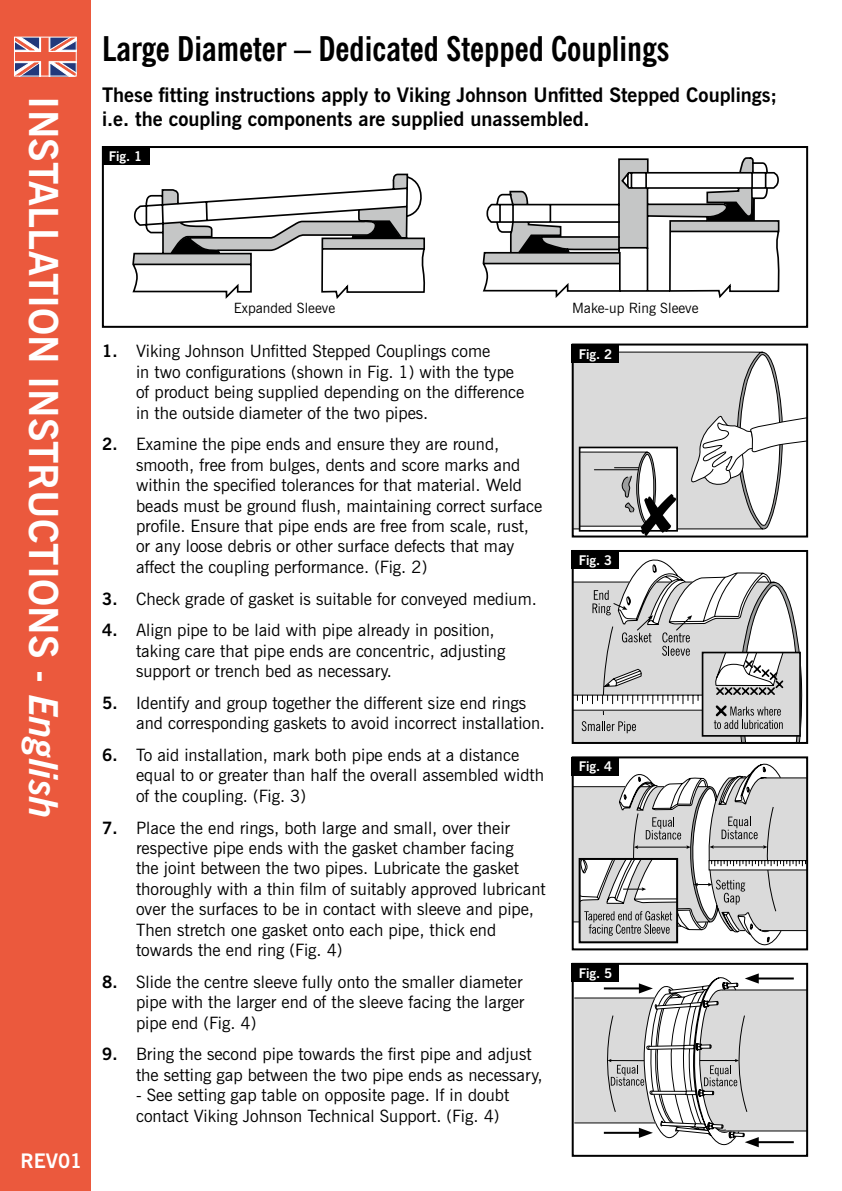
<style>
.page{position:relative;width:842px;height:1191px;background:#fff}
.page>*{position:absolute;margin:0;border:0;box-sizing:border-box;transform-origin:0 0}
.t1{font:700 40px "News Gothic BT";color:#fff}
.t2{font:700 condensed 34px "News Gothic BT";color:#000}
.t3{font:700 20px/24px "News Gothic BT";color:#000}
.t4{font:700 20px "News Gothic BT";color:#fff}
.t5{font:17px/20.4px "News Gothic BT";color:#000}
.t6{font:14.2px "News Gothic BT";color:#000}
.t7{font:700 13.4px "News Gothic BT";letter-spacing:-.01em;color:#fff}
.s1{font-style:italic}
.s2{font-weight:700}
</style>
<div class="page">
<div style="left:572px;top:962px;width:236px;height:194px;border:2px solid #000"></div>
<div style="left:572px;top:963px;width:47px;height:19px;background:#000"></div>
<div style="left:572px;top:343px;width:236px;height:194px;border:2px solid #000"></div>
<div style="left:572px;top:344px;width:47px;height:18px;background:#000"></div>
<svg style="left:573px;top:352px;width:234px;height:184px"></svg>
<svg style="left:132px;top:157px;width:647px;height:142px"></svg>
<div style="left:102px;top:146px;width:706px;height:182px;border:2px solid #000"></div>
<div style="left:102px;top:146px;width:47px;height:19px;background:#000"></div>
<div style="left:572px;top:550px;width:236px;height:194px;border:2px solid #000"></div>
<div style="left:572px;top:550px;width:47px;height:19px;background:#000"></div>
<svg style="left:573px;top:559px;width:229px;height:184px"></svg>
<div style="left:702px;top:651px;width:99px;height:85px;border:2px solid #000"></div>
<div style="left:572px;top:756px;width:236px;height:194px;border:2px solid #000"></div>
<div style="left:572px;top:756px;width:47px;height:19px;background:#000"></div>
<svg style="left:573px;top:763px;width:234px;height:182px"></svg>
<div style="left:579px;top:858px;width:99px;height:85px;border:2px solid #000"></div>
<svg style="left:574px;top:973px;width:233px;height:182px"></svg>
<div style="left:0;top:0;width:91px;height:1191px;background:#eb593d"></div>
<svg style="left:16px;top:39px;width:59px;height:36px"></svg>
<div style="left:14px;top:37px;width:63px;height:40px;border:1px solid #fff"></div>
<h1 class="t1" style="left:68px;top:96px;width:725px;rotate:90deg">INSTALLATION INSTRUCTIONS - <span class="s1">English</span></h1>
<p class="t4" style="left:20px;top:1149px;width:63px">REV01</p>
<h2 class="t2" style="left:102px;top:28px;width:569px">Large Diameter – Dedicated Stepped Couplings</h2>
<p class="t3" style="left:102px;top:83px;width:677px">These fitting instructions apply to Viking Johnson Unfitted Stepped Couplings; i.e. the coupling components are supplied unassembled.</p>
<p class="t7" style="left:109px;top:148px;width:35px">Fig. 1</p>
<p class="t6" style="left:234px;top:300px;width:103px">Expanded Sleeve</p>
<p class="t6" style="left:572px;top:300px;width:128px">Make-up Ring Sleeve</p>
<p class="t5" style="left:136px;top:341px;width:390px;text-indent:-34px"><span class="s2">1.</span> Viking Johnson U nfitted Stepped Couplings come<br>in two configurations (shown in Fig. 1) with the type of product being supplied depending on the difference in the outside diameter of the two pipes.</p>
<p class="t5" style="left:136px;top:434px;width:408px;text-indent:-34px"><span class="s2">2.</span> Examine the pipe ends and ensure they are round, smooth, free from bulges, dents and score marks and within the specified tolerances for that material. Weld beads must be ground flush, maintaining correct surface profile. Ensure that pipe ends are free from scale, rust, or any loose debris or other surface defects that may affect the coupling performance. (Fig. 2)</p>
<p class="t5" style="left:102px;top:588px;width:436px"><span class="s2">3.</span> Check grade of gasket is suitable for conveyed medium.</p>
<p class="t5" style="left:136px;top:620px;width:371px;text-indent:-34px"><span class="s2">4.</span> Align pipe to be laid with pipe already in position, taking care that pipe ends are concentric, adjusting support or trench bed as necessary.</p>
<p class="t5" style="left:136px;top:692px;width:410px;text-indent:-34px"><span class="s2">5.</span> Identify and group together the different size end rings and corresponding gaskets to avoid incorrect installation.</p>
<p class="t5" style="left:136px;top:744px;width:410px;text-indent:-34px"><span class="s2">6.</span> To aid installation, mark both pipe ends at a distance equal to or greater than half the overall assembled width of the coupling. (Fig. 3)</p>
<p class="t5" style="left:136px;top:817px;width:411px;text-indent:-34px"><span class="s2">7.</span> Place the end rings, both large and small, over their respective pipe ends with the gasket chamber facing<br>the joint between the two pipes. Lubricate the gasket thoroughly with a thin film of suitably approved lubricant over the surfaces to be in contact with sleeve and pipe, Then stretch one gasket onto each pipe, thick end towards the end ring (Fig. 4)</p>
<p class="t5" style="left:136px;top:971px;width:390px;text-align:justify;text-indent:-34px"><span class="s2">8.</span> Slide the centre sleeve fully onto the smaller diameter pipe with the larger end of the sleeve facing the larger pipe end (Fig. 4)</p>
<p class="t5" style="left:136px;top:1044px;width:408px;text-indent:-34px"><span class="s2">9.</span> Bring the second pipe towards the first pipe and adjust the setting gap between the two pipe ends as necessary,</p>
<p class="t5" style="left:136px;top:1084px;width:375px">- See setting gap table on opposite page. If in doubt contact Viking Johnson Technical Support. (Fig. 4)</p>
<p class="t7" style="left:579px;top:345px;width:35px">Fig. 2</p>
<p class="t7" style="left:579px;top:552px;width:35px">Fig. 3</p>
<p class="t7" style="left:579px;top:758px;width:35px">Fig. 4</p>
<p class="t7" style="left:579px;top:965px;width:35px">Fig. 5</p>
</div>
